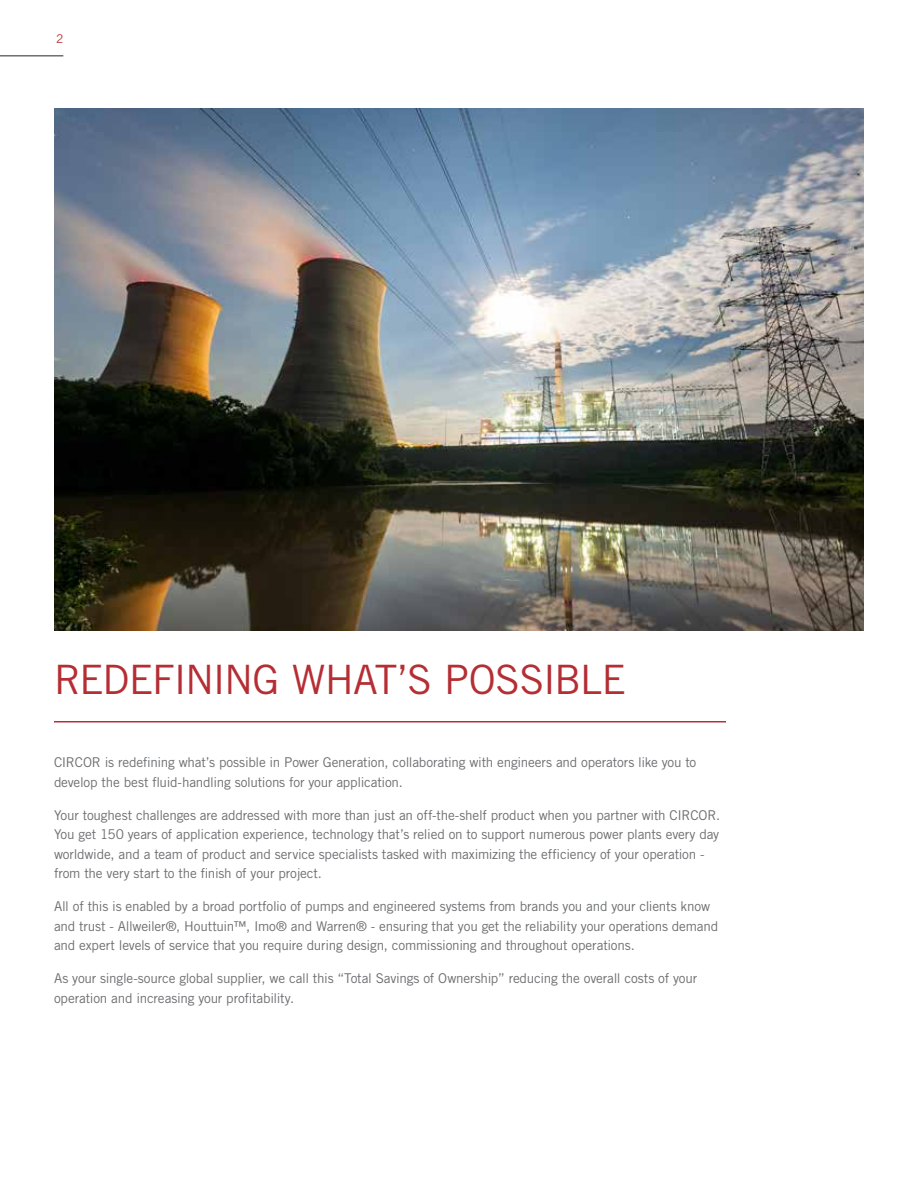
<style>
.page{position:relative;width:918px;height:1188px;background:#fff}
.page>*{position:absolute;margin:0;border:0;box-sizing:border-box;transform-origin:0 0}
.t1{font:40.5px "Trade Gothic LT Std";letter-spacing:-.03em;color:#b42e34}
.t2{font:13.5px/19.5px "Trade Gothic LT Std";letter-spacing:-.015em;color:#6d6e71}
.t3{font:12px "Trade Gothic LT Std";color:#b42e34}
</style>
<div class="page">
<hr style="left:0;top:55px;width:63px;height:2px;background:#6d6e71">
<hr style="left:54px;top:721px;width:672px;height:1px;background:#b42e34">
<img style="left:54px;top:108px;width:810px;height:523px">
<p class="t3" style="left:56px;top:31px;width:9px">2</p>
<h1 class="t1" style="left:54px;top:655px;width:574px">REDEFINING WHAT’S POSSIBLE</h1>
<p class="t2" style="left:54px;top:753px;width:644px">CIRCOR is redefining what’s possible in Power Generation, collaborating with engineers and operators like you to develop the best fluid-handling solutions for your application.</p>
<p class="t2" style="left:54px;top:805px;width:668px">Your toughest challenges are addressed with more than just an off-the-shelf product when you partner with CIRCOR.<br>You get 150 years of application experience, technology that’s relied on to support numerous power plants every day worldwide, and a team of product and service specialists tasked with maximizing the efficiency of your operation - from the very start to the finish of your project.</p>
<p class="t2" style="left:54px;top:897px;width:666px">All of this is enabled by a broad portfolio of pumps and engineered systems from brands you and your clients know and trust - Allweiler®, Houttuin™, Imo® and Warren® - ensuring that you get the reliability your operations demand and expert levels of service that you require during design, commissioning and throughout operations.</p>
<p class="t2" style="left:54px;top:969px;width:645px">As your single-source global supplier, we call this “Total Savings of Ownership” reducing the overall costs of your operation and increasing your profitability.</p>
</div>
